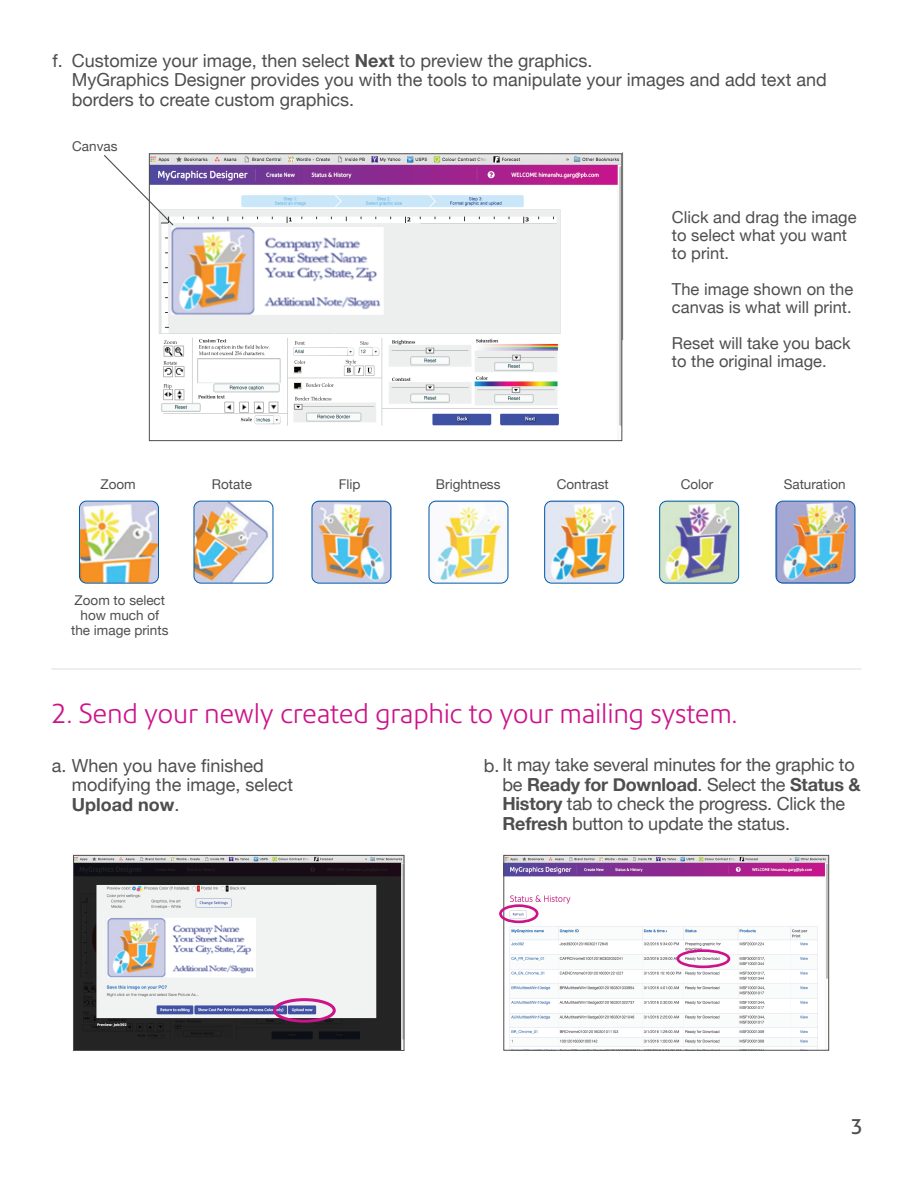
<style>
.page{position:relative;width:918px;height:1188px;background:#fff}
.page>*{position:absolute;margin:0;border:0;box-sizing:border-box;transform-origin:0 0}
.t1{font:300 27px "Precision Sans";letter-spacing:-.01em;color:#cc1389}
.t2{font:21px "Precision Sans";color:#4d4e4d}
.t3{font:18px/19.5px "Helvetica Neue";color:#4d4e4d}
.t4{font:16.5px/18px "Helvetica Neue";color:#4d4e4d}
.t5{font:13.5px/15px "Helvetica Neue";color:#4d4e4d;text-align:center}
.s1{font-weight:700}
</style>
<div class="page">
<img style="left:159px;top:156px;width:461px;height:270px">
<div style="left:149px;top:154px;width:473px;height:287px;border:1px solid #4d4e4d"></div>
<hr style="left:622px;top:152px;width:1px;height:188px;background:#717171">
<svg style="left:104px;top:154px;width:71px;height:73px"></svg>
<img style="left:79px;top:501px;width:79px;height:81px">
<div style="left:79px;top:501px;width:80px;height:83px;border:1px solid #015aaa;border-radius:7px"></div>
<img style="left:194px;top:501px;width:79px;height:82px">
<div style="left:194px;top:501px;width:79px;height:83px;border:1px solid #015aaa;border-radius:7px"></div>
<img style="left:312px;top:501px;width:79px;height:82px">
<div style="left:312px;top:501px;width:79px;height:83px;border:1px solid #015aaa;border-radius:7px"></div>
<img style="left:429px;top:501px;width:79px;height:82px">
<div style="left:429px;top:501px;width:79px;height:83px;border:1px solid #015aaa;border-radius:7px"></div>
<img style="left:545px;top:501px;width:79px;height:81px">
<div style="left:544px;top:501px;width:80px;height:83px;border:1px solid #015aaa;border-radius:7px"></div>
<img style="left:660px;top:501px;width:79px;height:81px">
<div style="left:659px;top:501px;width:80px;height:83px;border:1px solid #015aaa;border-radius:7px"></div>
<img style="left:776px;top:501px;width:79px;height:82px">
<div style="left:776px;top:501px;width:79px;height:83px;border:1px solid #015aaa;border-radius:7px"></div>
<hr style="left:52px;top:668px;width:809px;height:2px;background:#e1e1e1">
<img style="left:75px;top:857px;width:327px;height:192px">
<div style="left:73px;top:855px;width:331px;height:196px;border:1px solid #4d4e4d"></div>
<div style="left:273px;top:998px;width:63px;height:25px;border:3px solid #cc1389;border-radius:50%"></div>
<img style="left:506px;top:857px;width:321px;height:191px">
<div style="left:504px;top:855px;width:325px;height:195px;border:1px solid #4d4e4d"></div>
<div style="left:499px;top:904px;width:39px;height:19px;border:3px solid #cc1389;border-radius:50%"></div>
<div style="left:677px;top:949px;width:53px;height:19px;border:3px solid #cc1389;border-radius:50%"></div>
<p class="t3" style="left:52px;top:52px;width:12px">f.</p>
<p class="t3" style="left:72px;top:51px;width:757px">Customize your image, then select <span class="s1">Next</span> to preview the graphics.<br>MyGraphics Designer provides you with the tools to manipulate your images and add text and borders to create custom graphics.</p>
<p class="t5" style="left:72px;top:140px;width:47px">Canvas</p>
<p class="t4" style="left:672px;top:209px;width:186px">Click and drag the image to select what you want to print.</p>
<p class="t4" style="left:672px;top:281px;width:183px">The image shown on the canvas is what will print.</p>
<p class="t4" style="left:672px;top:335px;width:180px">Reset will take you back to the original image.</p>
<p class="t5" style="left:100px;top:478px;width:37px">Zoom</p>
<p class="t5" style="left:71px;top:593px;width:99px">Zoom to select how much of the image prints</p>
<p class="t5" style="left:212px;top:478px;width:42px">Rotate</p>
<p class="t5" style="left:339px;top:478px;width:23px">Flip</p>
<p class="t5" style="left:436px;top:478px;width:66px">Brightness</p>
<p class="t5" style="left:557px;top:478px;width:54px">Contrast</p>
<p class="t5" style="left:681px;top:478px;width:34px">Color</p>
<p class="t5" style="left:784px;top:478px;width:64px">Saturation</p>
<h1 class="t1" style="left:51px;top:697px;width:688px">2. Send your newly created graphic to your mailing system.</h1>
<p class="t3" style="left:52px;top:757px;width:213px">a. When you have finished</p>
<p class="t3" style="left:484px;top:756px;width:372px">b. It may take several minutes for the graphic to</p>
<p class="t3" style="left:72px;top:776px;width:223px">modifying the image, select<br><span class="s1">Upload now</span>.</p>
<p class="t3" style="left:502px;top:776px;width:360px">be <span class="s1">Ready for Download</span>. Select the <span class="s1">Status &amp;<br>History</span> tab to check the progress. Click the<br><span class="s1">Refresh</span> button to update the status.</p>
<p class="t2" style="left:850px;top:1114px;width:14px">3</p>
</div>
